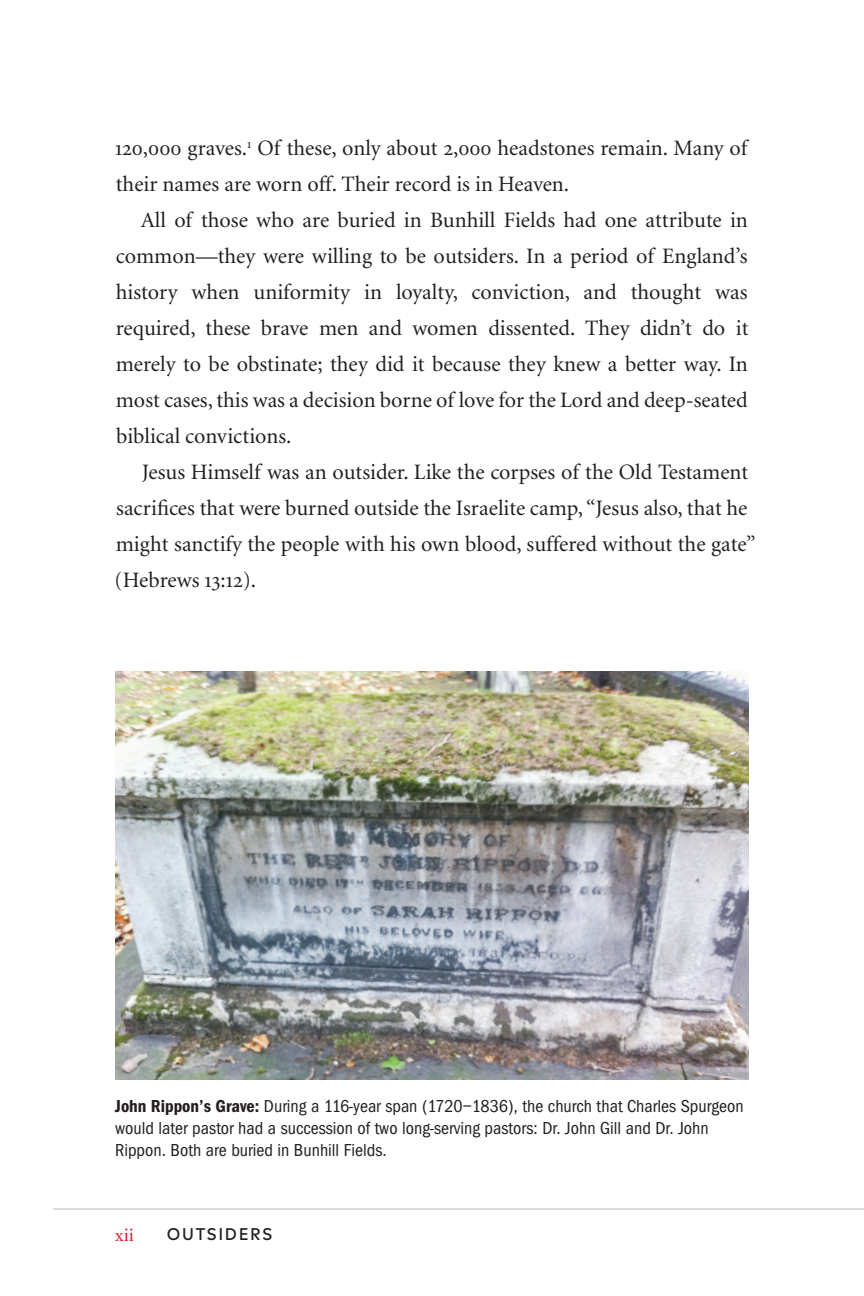
<style>
.page{position:relative;width:864px;height:1296px;background:#fff}
.page>*{position:absolute;margin:0;border:0;box-sizing:border-box;transform-origin:0 0}
.t1{font:22px/36px "Minion";color:#231f20}
.t2{font:20px "Adobe Garamond Pro";color:#d61e2e}
.t3{font:18px/22px "Franklin Got Cd ITC";color:#231f20}
.t4{font:500 16px "Madera";letter-spacing:.1em;color:#231f20}
.s1{font-family:"Minion Regular SC"}
.s2{font-weight:600}
</style>
<div class="page">
<hr style="left:53px;top:1208px;width:811px;height:2px;background:#dcdddf">
<img style="left:115px;top:672px;width:634px;height:407px">
<p class="t1" style="left:115px;top:131px;width:634px"><span class="s1">120,000</span> graves.<sup>1</sup> Of these, only about <span class="s1">2,000</span> headstones remain. Many of their names are worn off. Their record is in Heaven.</p>
<p class="t1" style="left:116px;top:203px;width:634px;text-align:justify;text-indent:25px">All of those who are buried in Bunhill Fields had one attribute in common—they were willing to be outsiders. In a period of England’s history when uniformity in loyalty, conviction, and thought was required, these brave men and women dissented. They didn’t do it merely to be obstinate; they did it because they knew a better way. In most cases, this was a decision borne of love for the Lord and deep-seated biblical convictions.</p>
<p class="t1" style="left:115px;top:455px;width:643px;text-indent:27px">Jesus Himself was an outsider. Like the corpses of the Old Testament sacrifices that were burned outside the Israelite camp, “Jesus also, that he might sanctify the people with his own blood, suffered without the gate” (Hebrews <span class="s1">13:12</span>).</p>
<p class="t3" style="left:115px;top:1096px;width:630px"><span class="s2">John Rippon’s Grave:</span> During a 116-year span (1720–1836), the church that Charles Spurgeon would later pastor had a succession of two long-serving pastors: Dr. John Gill and Dr. John<br>Rippon. Both are buried in Bunhill Fields.</p>
<p class="t2" style="left:115px;top:1222px;width:20px">xii</p>
<p class="t4" style="left:167px;top:1220px;width:107px">OUTSIDERS</p>
</div>
